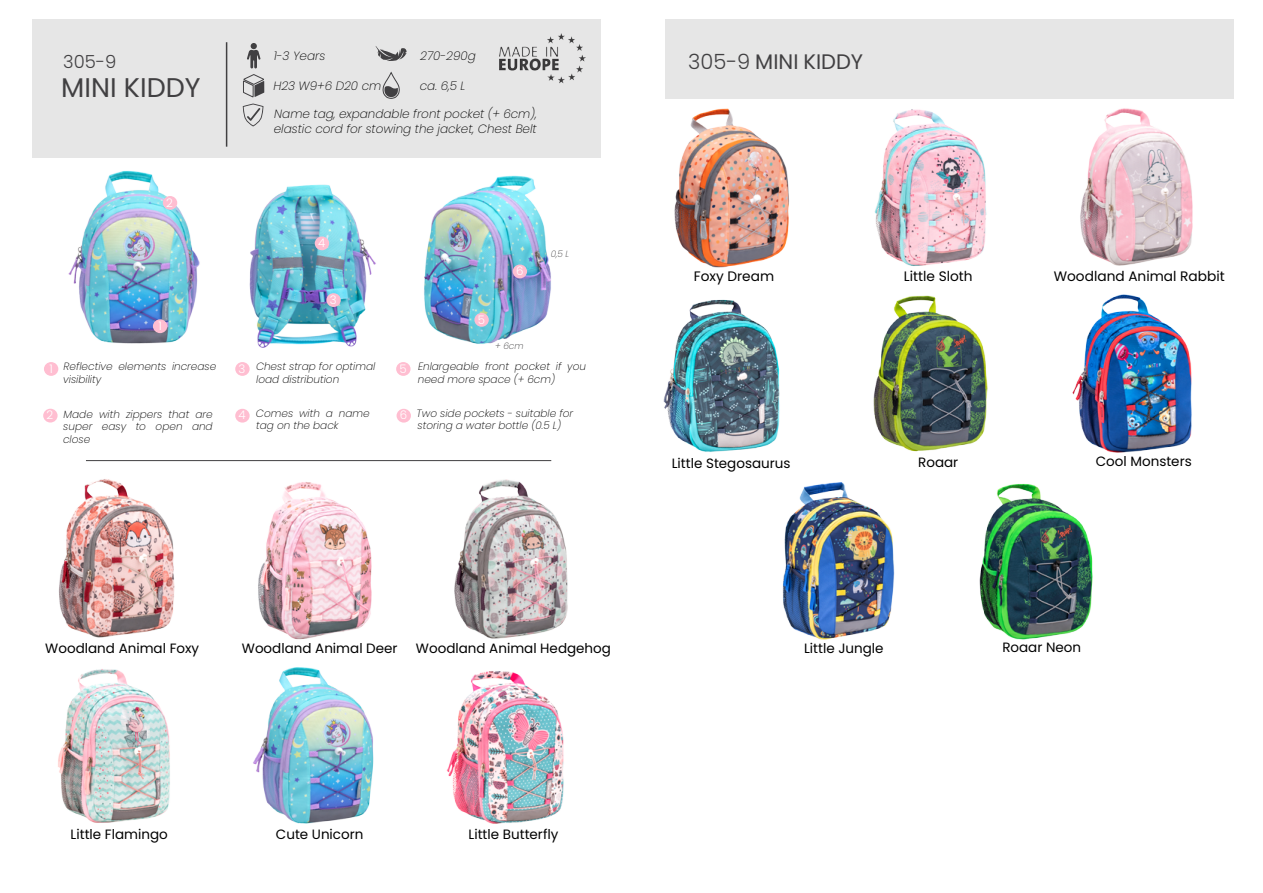
<style>
.page{position:relative;width:1263px;height:893px;background:#fff}
.page>*{position:absolute;margin:0;border:0;box-sizing:border-box;transform-origin:0 0}
.t1{font:27px "Poppins";color:#414042}
.t2{font:21px "Poppins";color:#414042}
.t3{font:300 18px "Poppins";color:#414042}
.t4{font:13.65px "Poppins";color:#000}
.t5{font:13.5px "Poppins";color:#000}
.t6{font:italic 200 12px/14.4px "Poppins";color:#000}
.t7{font:300 11.7px "Poppins";color:#fff}
.t8{font:italic 200 10.5px/12.6px "Poppins";color:#000}
.t9{font:italic 200 9px "Poppins";color:#414042}
.s1{font-weight:300}
</style>
<div class="page">
<div style="left:32px;top:20px;width:568px;height:138px;background:#e6e6e6"></div>
<div style="left:665px;top:20px;width:568px;height:79px;background:#e6e6e6"></div>
<img style="left:59px;top:479px;width:116px;height:159px">
<img style="left:674px;top:108px;width:115px;height:160px">
<img style="left:1072px;top:294px;width:120px;height:159px">
<img style="left:663px;top:299px;width:117px;height:153px">
<img style="left:258px;top:482px;width:114px;height:158px">
<img style="left:253px;top:667px;width:121px;height:157px">
<img style="left:873px;top:295px;width:115px;height:157px">
<img style="left:874px;top:109px;width:113px;height:157px">
<img style="left:1080px;top:108px;width:113px;height:158px">
<img style="left:454px;top:479px;width:114px;height:160px">
<img style="left:446px;top:671px;width:118px;height:153px">
<img style="left:58px;top:669px;width:112px;height:154px">
<img style="left:68px;top:171px;width:132px;height:173px">
<img style="left:424px;top:175px;width:127px;height:169px">
<img style="left:249px;top:184px;width:127px;height:164px">
<hr style="left:226px;top:42px;width:1px;height:105px;background:#414042">
<svg style="left:376px;top:46px;width:31px;height:15px"></svg>
<svg style="left:382px;top:71px;width:18px;height:28px"></svg>
<svg style="left:243px;top:74px;width:21px;height:24px"></svg>
<svg style="left:247px;top:43px;width:14px;height:25px"></svg>
<svg style="left:243px;top:104px;width:21px;height:23px"></svg>
<div style="left:44px;top:362px;width:14px;height:14px;background:#ffbed1;border-radius:50%"></div>
<div style="left:153px;top:319px;width:14px;height:14px;background:#ffbed1;border-radius:50%"></div>
<div style="left:43px;top:409px;width:15px;height:13px;background:#ffbed1;border-radius:50%"></div>
<div style="left:163px;top:196px;width:14px;height:14px;background:#ffbed1;border-radius:50%"></div>
<div style="left:235px;top:362px;width:15px;height:14px;background:#ffbed1;border-radius:50%"></div>
<div style="left:326px;top:293px;width:15px;height:14px;background:#ffbed1;border-radius:50%"></div>
<div style="left:235px;top:409px;width:15px;height:14px;background:#ffbed1;border-radius:50%"></div>
<div style="left:315px;top:236px;width:14px;height:14px;background:#ffbed1;border-radius:50%"></div>
<div style="left:396px;top:362px;width:14px;height:14px;background:#ffbed1;border-radius:50%"></div>
<div style="left:474px;top:313px;width:15px;height:14px;background:#ffbed1;border-radius:50%"></div>
<div style="left:397px;top:409px;width:14px;height:14px;background:#ffbed1;border-radius:50%"></div>
<div style="left:513px;top:265px;width:14px;height:13px;background:#ffbed1;border-radius:50%"></div>
<hr style="left:86px;top:460px;width:465px;height:1px;background:#414042">
<img style="left:782px;top:482px;width:113px;height:158px">
<img style="left:979px;top:484px;width:114px;height:156px">
<img style="left:499px;top:33px;width:87px;height:51px">
<h3 class="t3" style="left:63px;top:52px;width:55px">305-9</h3>
<h1 class="t1" style="left:61px;top:72px;width:141px">MINI KIDDY</h1>
<p class="t6" style="left:274px;top:48px;width:53px">1-3 Years</p>
<p class="t6" style="left:420px;top:49px;width:57px">270-290g</p>
<p class="t6" style="left:273px;top:78px;width:109px">H23 W9+6 D20 cm</p>
<p class="t6" style="left:420px;top:79px;width:47px">ca. 6,5 L</p>
<p class="t6" style="left:274px;top:107px;width:265px">Name tag, expandable front pocket (+ 6cm), elastic cord for stowing the jacket, Chest Belt</p>
<p class="t7" style="left:166px;top:196px;width:8px">2</p>
<p class="t7" style="left:158px;top:319px;width:5px">1</p>
<p class="t7" style="left:49px;top:362px;width:5px">1</p>
<p class="t7" style="left:47px;top:408px;width:8px">2</p>
<p class="t8" style="left:63px;top:360px;width:155px">Reflective elements increase visibility</p>
<p class="t8" style="left:63px;top:408px;width:151px;text-align:justify">Made with zippers that are super easy to open and close</p>
<p class="t7" style="left:318px;top:236px;width:9px">4</p>
<p class="t7" style="left:330px;top:293px;width:8px">3</p>
<p class="t7" style="left:239px;top:362px;width:8px">3</p>
<p class="t7" style="left:239px;top:409px;width:9px">4</p>
<p class="t8" style="left:256px;top:360px;width:121px">Chest strap for optimal load distribution</p>
<p class="t8" style="left:256px;top:407px;width:115px">Comes with a name tag on the back</p>
<p class="t7" style="left:516px;top:264px;width:9px">6</p>
<p class="t9" style="left:551px;top:249px;width:20px">0,5 L</p>
<p class="t7" style="left:399px;top:362px;width:9px">5</p>
<p class="t7" style="left:400px;top:409px;width:9px">6</p>
<p class="t7" style="left:478px;top:313px;width:9px">5</p>
<p class="t9" style="left:495px;top:340px;width:30px">+ 6cm</p>
<p class="t8" style="left:418px;top:360px;width:170px">Enlargeable front pocket if you need more space (+ 6cm)</p>
<p class="t8" style="left:417px;top:407px;width:158px">Two side pockets - suitable for storing a water bottle (0.5 L)</p>
<h2 class="t2" style="left:688px;top:50px;width:176px"><span class="s1">305-9</span> MINI KIDDY</h2>
<h3 class="t4" style="left:694px;top:268px;width:82px">Foxy Dream</h3>
<h3 class="t4" style="left:904px;top:268px;width:70px">Little Sloth</h3>
<h3 class="t4" style="left:1054px;top:268px;width:172px">Woodland Animal Rabbit</h3>
<p class="t5" style="left:672px;top:455px;width:120px">Little Stegosaurus</p>
<p class="t5" style="left:1096px;top:454px;width:97px">Cool Monsters</p>
<p class="t5" style="left:918px;top:454px;width:42px">Roaar</p>
<p class="t5" style="left:45px;top:641px;width:155px">Woodland Animal Foxy</p>
<p class="t5" style="left:242px;top:640px;width:157px">Woodland Animal Deer</p>
<p class="t5" style="left:416px;top:640px;width:197px">Woodland Animal Hedgehog</p>
<p class="t5" style="left:804px;top:640px;width:81px">Little Jungle</p>
<p class="t5" style="left:1002px;top:640px;width:80px">Roaar Neon</p>
<p class="t5" style="left:71px;top:827px;width:99px">Little Flamingo</p>
<p class="t5" style="left:469px;top:827px;width:91px">Little Butterfly</p>
<p class="t5" style="left:276px;top:827px;width:89px">Cute Unicorn</p>
</div>
